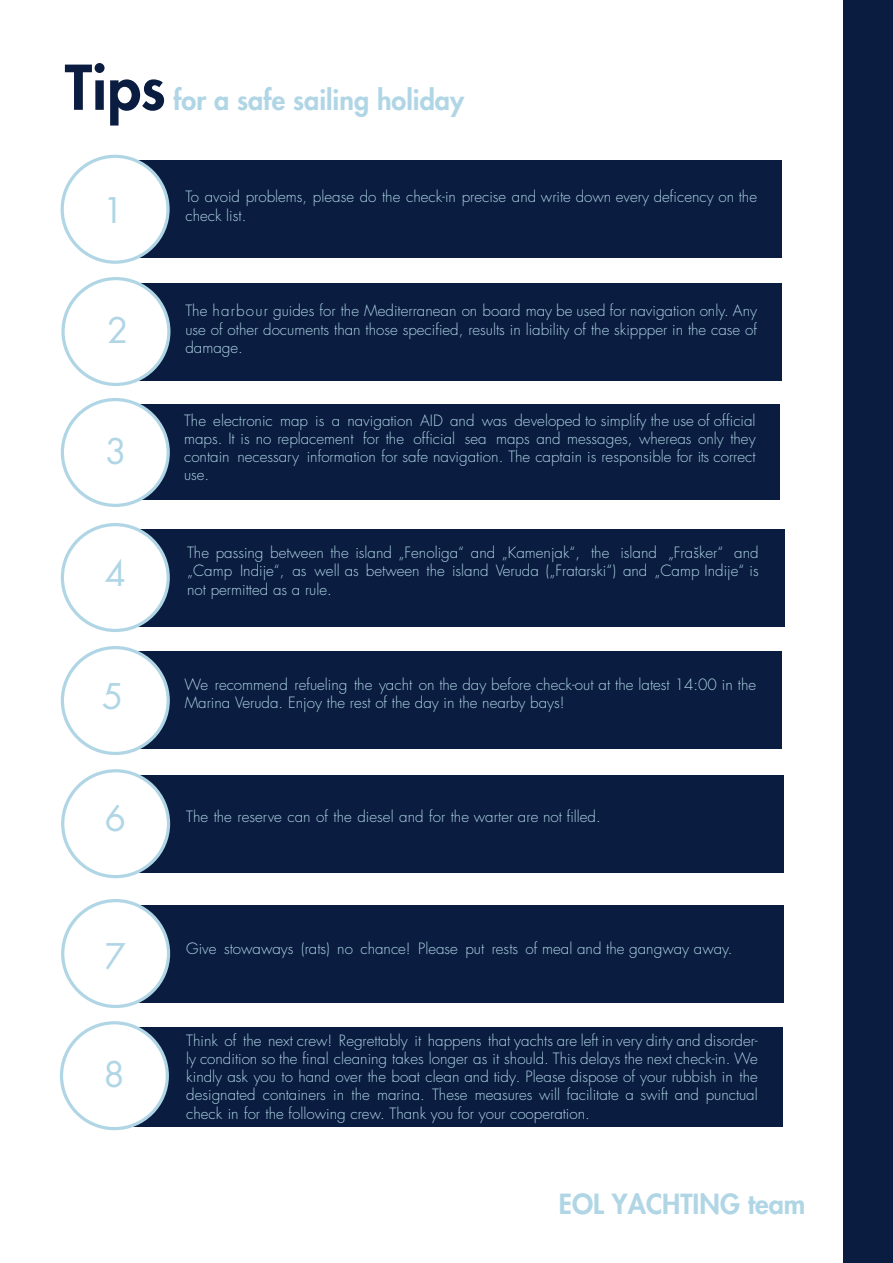
<style>
.page{position:relative;width:893px;height:1263px;background:#fff}
.page>*{position:absolute;margin:0;border:0;box-sizing:border-box;transform-origin:0 0}
.t1{font:800 60px "Futura Std";color:#0a1c40}
.t2{font:34.5px "Futura Std";color:#b0d6e6}
.t3{font:800 27px "Futura Std";color:#b0d6e6}
.t4{font:300 15.15px/18.1px "Futura Std";color:#b0d6e6;text-align:justify}
</style>
<div class="page">
<div style="left:843px;top:0;width:50px;height:1263px;background:#0a1c40"></div>
<div style="left:101px;top:161px;width:681px;height:97px;background:#0a1c40"></div>
<div style="left:101px;top:283px;width:681px;height:97px;background:#0a1c40"></div>
<div style="left:99px;top:404px;width:681px;height:96px;background:#0a1c40"></div>
<div style="left:104px;top:529px;width:680px;height:97px;background:#0a1c40"></div>
<div style="left:101px;top:651px;width:681px;height:97px;background:#0a1c40"></div>
<svg style="left:61px;top:155px;width:109px;height:109px"></svg>
<svg style="left:61px;top:277px;width:109px;height:109px"></svg>
<svg style="left:61px;top:398px;width:109px;height:109px"></svg>
<svg style="left:61px;top:523px;width:109px;height:109px"></svg>
<svg style="left:61px;top:646px;width:109px;height:109px"></svg>
<div style="left:105px;top:775px;width:678px;height:97px;background:#0a1c40"></div>
<svg style="left:61px;top:769px;width:109px;height:109px"></svg>
<div style="left:105px;top:905px;width:678px;height:97px;background:#0a1c40"></div>
<svg style="left:61px;top:899px;width:109px;height:109px"></svg>
<div style="left:104px;top:1027px;width:678px;height:100px;background:#0a1c40"></div>
<svg style="left:60px;top:1021px;width:109px;height:109px"></svg>
<h1 class="t1" style="left:65px;top:50px;width:102px">Tips</h1>
<h3 class="t3" style="left:173px;top:83px;width:292px">for a safe sailing holiday</h3>
<h2 class="t2" style="left:103px;top:188px;width:23px">1</h2>
<p class="t4" style="left:185px;top:188px;width:573px">To avoid problems, please do the check-in precise and write down every deficency on the check list.</p>
<h2 class="t2" style="left:107px;top:308px;width:23px">2</h2>
<h2 class="t2" style="left:106px;top:430px;width:23px">3</h2>
<h2 class="t2" style="left:105px;top:551px;width:23px">4</h2>
<h2 class="t2" style="left:102px;top:674px;width:23px">5</h2>
<p class="t4" style="left:185px;top:302px;width:573px">The harbour guides for the Mediterranean on board may be used for navigation only. Any use of other documents than those specified, results in liability of the skippper in the case of damage.</p>
<p class="t4" style="left:184px;top:412px;width:573px">The electronic map is a navigation AID and was developed to simplify the use of official maps. It is no replacement for the official sea maps and messages, whereas only they contain necessary information for safe navigation. The captain is responsible for its correct use.</p>
<p class="t4" style="left:187px;top:544px;width:573px">The passing between the island „Fenoliga“ and „Kamenjak“, the island „Frašker“ and „Camp Indije“, as well as between the island Veruda („Fratarski“) and „Camp Indije“ is not permitted as a rule.</p>
<p class="t4" style="left:185px;top:676px;width:573px">We recommend refueling the yacht on the day before check-out at the latest 14:00 in the<br>Marina Veruda. Enjoy the rest of the day in the nearby bays!</p>
<h2 class="t2" style="left:105px;top:796px;width:23px">6</h2>
<p class="t4" style="left:186px;top:808px;width:416px">The the reserve can of the diesel and for the warter are not filled.</p>
<h2 class="t2" style="left:105px;top:935px;width:23px">7</h2>
<h2 class="t2" style="left:103px;top:1052px;width:23px">8</h2>
<p class="t4" style="left:186px;top:940px;width:548px">Give stowaways (rats) no chance! Please put rests of meal and the gangway away.</p>
<p class="t4" style="left:186px;top:1032px;width:573px">Think of the next crew! Regrettably it happens that yachts are left in very dirty and disorder&shy;ly condition so the final cleaning takes longer as it should. This delays the next check-in. We kindly ask you to hand over the boat clean and tidy. Please dispose of your rubbish in the designated containers in the marina. These measures will facilitate a swift and punctual check in for the following crew. Thank you for your cooperation.</p>
<h3 class="t3" style="left:559px;top:1187px;width:248px">EOL YACHTING team</h3>
</div>
